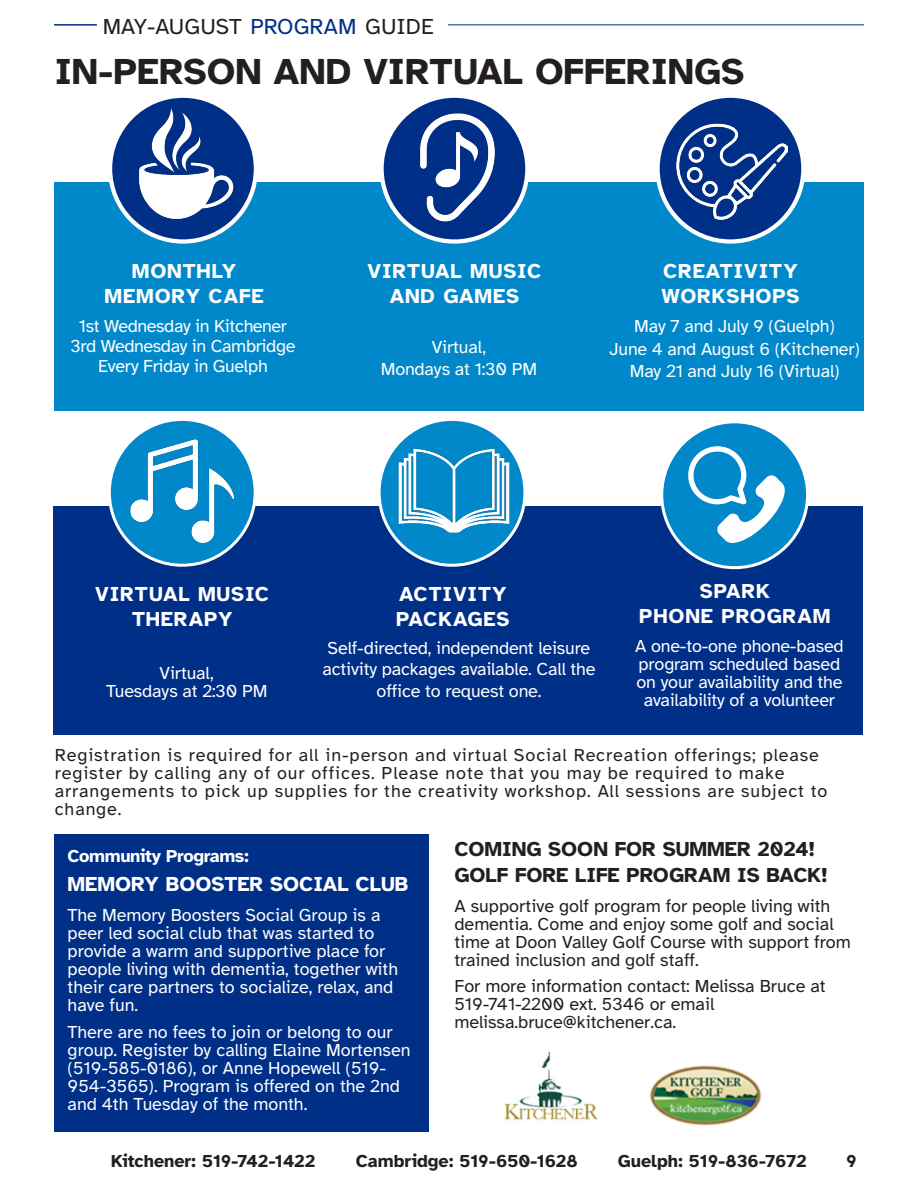
<style>
.page{position:relative;width:918px;height:1188px;background:#fff}
.page>*{position:absolute;margin:0;border:0;box-sizing:border-box;transform-origin:0 0}
.Text_Center{font:700 37.5px "Atkinson Hyperlegible";color:#231f20}
.t1{font:22.5px "Atkinson Hyperlegible";color:#231f20}
.Text_Center-2{font:700 21px/25.2px "Atkinson Hyperlegible";letter-spacing:.04em;color:#fff;text-align:center}
.Text_Left{font:700 21px "Atkinson Hyperlegible";color:#231f20}
.Text_Left-2{font:700 21px "Atkinson Hyperlegible";color:#fff}
.Text_Center-3{font:18px/18px "Atkinson Hyperlegible";letter-spacing:-.01em;color:#fff;text-align:center}
.Text_Left_Justify{font:18px/18px "Atkinson Hyperlegible";color:#fff}
.Text_Left_Justify-2{font:18px/18px "Atkinson Hyperlegible";color:#231f20}
.Text_Left-3{font:18px/18px "Atkinson Hyperlegible";letter-spacing:.05em;color:#231f20}
.t2{font:700 18px "Atkinson Hyperlegible";color:#231f20}
.Text_Left_Justify-3{font:700 18px "Atkinson Hyperlegible";letter-spacing:-.02em;color:#fff}
.s1{color:#002f87}
</style>
<div class="page">
<hr style="left:448px;top:24px;width:416px;height:1px;background:#002f87">
<hr style="left:54px;top:24px;width:43px;height:2px;background:#002f87">
<div style="left:55px;top:835px;width:374px;height:297px;background:#002f87"></div>
<div style="left:54px;top:182px;width:810px;height:229px;background:#0088ca"></div>
<svg style="left:110px;top:96px;width:146px;height:146px;background:#254d98"></svg>
<img style="left:130px;top:106px;width:114px;height:114px">
<div style="left:108px;top:94px;width:150px;height:150px;border:4px solid #fff;border-radius:50%"></div>
<svg style="left:382px;top:96px;width:145px;height:146px;background:#264e98"></svg>
<div style="left:379px;top:94px;width:151px;height:150px;border:4px solid #fff;border-radius:50%"></div>
<div style="left:658px;top:96px;width:145px;height:146px;background:#002f87;border-radius:50%"></div>
<div style="left:655px;top:94px;width:151px;height:150px;border:4px solid #fff;border-radius:50%"></div>
<img style="left:677px;top:123px;width:110px;height:97px">
<div style="left:53px;top:506px;width:810px;height:229px;background:#002f87"></div>
<div style="left:109px;top:419px;width:146px;height:146px;background:#0088ca;border-radius:50%"></div>
<img style="left:130px;top:439px;width:104px;height:104px">
<div style="left:108px;top:418px;width:149px;height:149px;border:3px solid #fff;border-radius:50%"></div>
<div style="left:379px;top:419px;width:146px;height:146px;background:#0088ca;border-radius:50%"></div>
<img style="left:395px;top:438px;width:117px;height:105px">
<div style="left:378px;top:418px;width:148px;height:149px;border:3px solid #fff;border-radius:50%"></div>
<div style="left:662px;top:422px;width:146px;height:146px;background:#0088ca;border-radius:50%"></div>
<div style="left:660px;top:420px;width:149px;height:149px;border:3px solid #fff;border-radius:50%"></div>
<svg style="left:688px;top:446px;width:97px;height:97px"></svg>
<img style="left:397px;top:108px;width:117px;height:116px">
<img style="left:649px;top:1065px;width:113px;height:61px">
<img style="left:504px;top:1051px;width:94px;height:71px">
<p class="t1" style="left:103px;top:14px;width:333px">MAY-AUGUST <span class="s1">PROGRAM</span> GUIDE</p>
<p class="Text_Center" style="left:55px;top:50px;width:691px">IN-PERSON AND VIRTUAL OFFERINGS</p>
<p class="Text_Center-2" style="left:105px;top:258px;width:160px">MONTHLY<br>MEMORY CAFE</p>
<p class="Text_Center-3" style="left:79px;top:317px;width:210px">1st Wednesday in Kitchener</p>
<p class="Text_Center-3" style="left:71px;top:337px;width:226px">3rd Wednesday in Cambridge</p>
<p class="Text_Center-3" style="left:98px;top:357px;width:171px">Every Friday in Guelph</p>
<p class="Text_Center-2" style="left:367px;top:258px;width:176px">VIRTUAL MUSIC<br>AND GAMES</p>
<p class="Text_Center-3" style="left:432px;top:338px;width:56px">Virtual,</p>
<p class="Text_Center-3" style="left:381px;top:360px;width:158px">Mondays at 1:30 PM</p>
<p class="Text_Center-2" style="left:661px;top:258px;width:140px;text-align:left">CREATIVITY<br>WORKSHOPS</p>
<p class="Text_Center-3" style="left:634px;top:318px;width:202px">May 7 and July 9 (Guelph)</p>
<p class="Text_Center-3" style="left:610px;top:340px;width:252px">June 4 and August 6 (Kitchener)</p>
<p class="Text_Center-3" style="left:630px;top:362px;width:211px">May 21 and July 16 (Virtual)</p>
<p class="Text_Center-2" style="left:95px;top:582px;width:176px">VIRTUAL MUSIC<br>THERAPY</p>
<p class="Text_Center-3" style="left:106px;top:664px;width:163px">Virtual,<br>Tuesdays at 2:30 PM</p>
<p class="Text_Center-2" style="left:396px;top:582px;width:115px;text-align:left">ACTIVITY<br>PACKAGES</p>
<p class="Text_Center-3" style="left:323px;top:637px;width:274px;line-height:21.6px">Self-directed, independent leisure activity packages available. Call the office to request one.</p>
<p class="Text_Center-2" style="left:700px;top:579px;width:72px">SPARK</p>
<p class="Text_Center-2" style="left:639px;top:604px;width:193px">PHONE PROGRAM</p>
<p class="Text_Center-3" style="left:635px;top:637px;width:210px">A one-to-one phone-based program scheduled based on your availability and the availability of a volunteer</p>
<p class="Text_Left-3" style="left:55px;top:746px;width:774px">Registration is required for all in-person and virtual Social Recreation offerings; please register by calling any of our offices. Please note that you may be required to make arrangements to pick up supplies for the creativity workshop. All sessions are subject to change.</p>
<p class="Text_Left_Justify-3" style="left:68px;top:846px;width:183px">Community Programs:</p>
<p class="Text_Left-2" style="left:68px;top:872px;width:342px">MEMORY BOOSTER SOCIAL CLUB</p>
<p class="Text_Left_Justify" style="left:68px;top:906px;width:332px">The Memory Boosters Social Group is a peer led social club that was started to provide a warm and supportive place for people living with dementia, together with their care partners to socialize, relax, and have fun.</p>
<p class="Text_Left_Justify" style="left:68px;top:1023px;width:344px">There are no fees to join or belong to our group. Register by calling Elaine Mortensen (519-585-0186), or Anne Hopewell (519- 954-3565). Program is offered on the 2nd and 4th Tuesday of the month.</p>
<p class="Text_Left" style="left:454px;top:837px;width:362px">COMING SOON FOR SUMMER 2024!</p>
<p class="Text_Left" style="left:454px;top:863px;width:374px">GOLF FORE LIFE PROGRAM IS BACK!</p>
<p class="Text_Left_Justify-2" style="left:454px;top:897px;width:398px">A supportive golf program for people living with dementia. Come and enjoy some golf and social time at Doon Valley Golf Course with support from trained inclusion and golf staff.</p>
<p class="Text_Left_Justify-2" style="left:454px;top:978px;width:373px">For more information contact: Melissa Bruce at<br>519-741-2200 ext. 5346 or email melissa.bruce@kitchener.ca.</p>
<p class="t2" style="left:111px;top:1151px;width:206px">Kitchener: 519-742-1422</p>
<p class="t2" style="left:356px;top:1151px;width:223px">Cambridge: 519-650-1628</p>
<p class="t2" style="left:618px;top:1151px;width:190px">Guelph: 519-836-7672</p>
<p class="t2" style="left:454px;top:1153px;width:12px">9</p>
<p class="t2" style="left:846px;top:1151px;width:12px">9</p>
</div>
